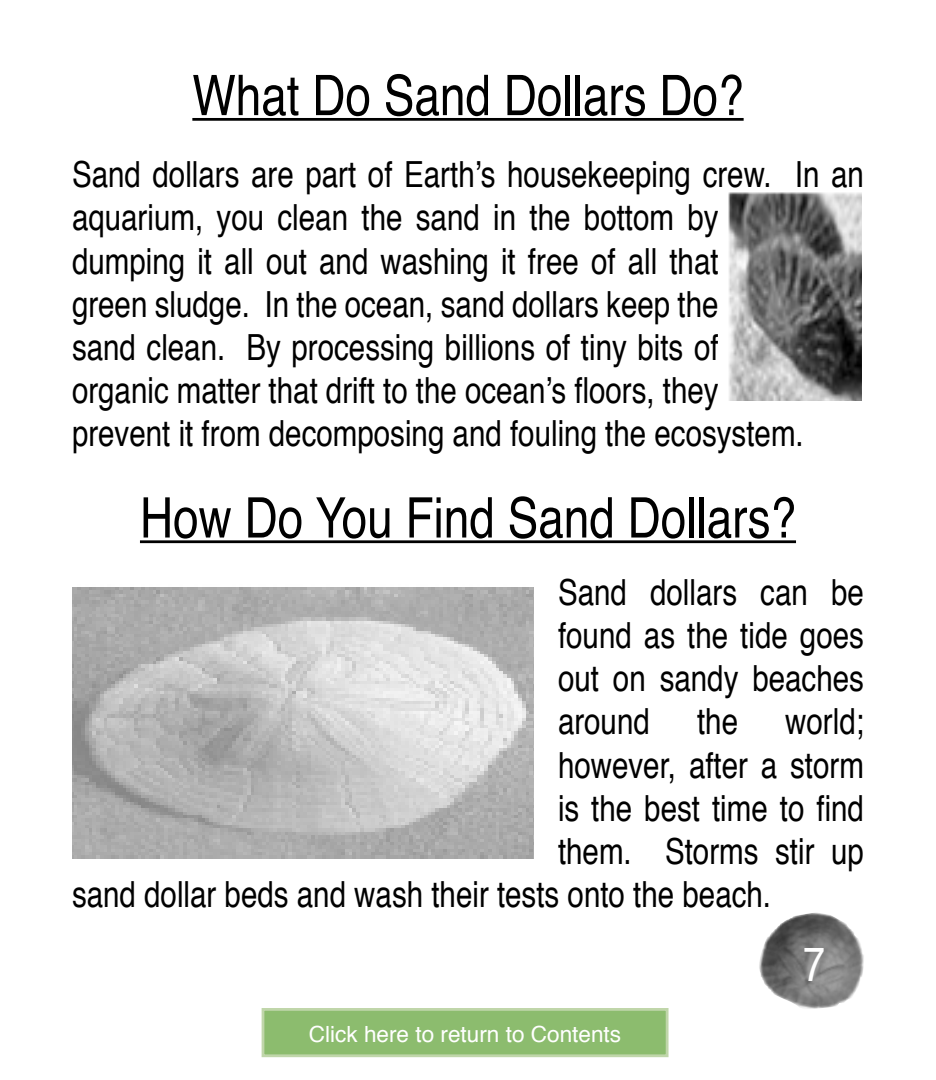
<style>
.page{position:relative;width:936px;height:1080px;background:#fff}
.page>*{position:absolute;margin:0;border:0;box-sizing:border-box;transform-origin:0 0}
.t1{font:condensed 56px "Helvetica";color:#000}
.t2{font:condensed 48px "Helvetica";color:#fff}
.t3{font:condensed 36px/43.2px "Helvetica";color:#000}
.t4{font:condensed 22.4px "Helvetica";color:#fff;scale:1.23 1}
</style>
<div class="page">
<img style="left:759px;top:912px;width:105px;height:97px">
<hr style="left:192px;top:118px;width:552px;height:3px;background:#000">
<hr style="left:140px;top:540px;width:656px;height:3px;background:#000">
<img style="left:728px;top:192px;width:134px;height:208px">
<img style="left:72px;top:587px;width:462px;height:271px">
<div style="left:263px;top:1009px;width:404px;height:47px;background:#8cbc6e"></div>
<div style="left:262px;top:1008px;width:407px;height:49px;border:3px solid #c0d6aa"></div>
<p class="t1" style="left:192px;top:60px;width:553px">What Do Sand Dollars Do?</p>
<p class="t3" style="left:72px;top:152px;width:793px">Sand dollars are part of Earth’s housekeeping crew. In an aquarium, you clean the sand in the bottom by<br>dumping it all out and washing it free of all that<br>green sludge. In the ocean, sand dollars keep the<br>sand clean. By processing billions of tiny bits of<br>organic matter that drift to the ocean’s floors, they<br>prevent it from decomposing and fouling the ecosystem.</p>
<p class="t1" style="left:140px;top:483px;width:658px">How Do You Find Sand Dollars?</p>
<p class="t3" style="left:558px;top:570px;width:307px;text-align:justify">Sand dollars can be found as the tide goes out on sandy beaches around</p>
<p class="t3" style="left:697px;top:699px;width:43px">the</p>
<p class="t3" style="left:785px;top:699px;width:80px">world;</p>
<p class="t3" style="left:558px;top:742px;width:307px">however, after a storm</p>
<p class="t3" style="left:558px;top:786px;width:307px">is the best time to find</p>
<p class="t3" style="left:558px;top:829px;width:308px">them. Storms stir up</p>
<p class="t3" style="left:72px;top:872px;width:701px">sand dollar beds and wash their tests onto the beach.</p>
<p class="t2" style="left:803px;top:934px;width:23px">7</p>
<p class="t4" style="left:309px;top:1020px;width:255px">Click here to return to Contents</p>
</div>
